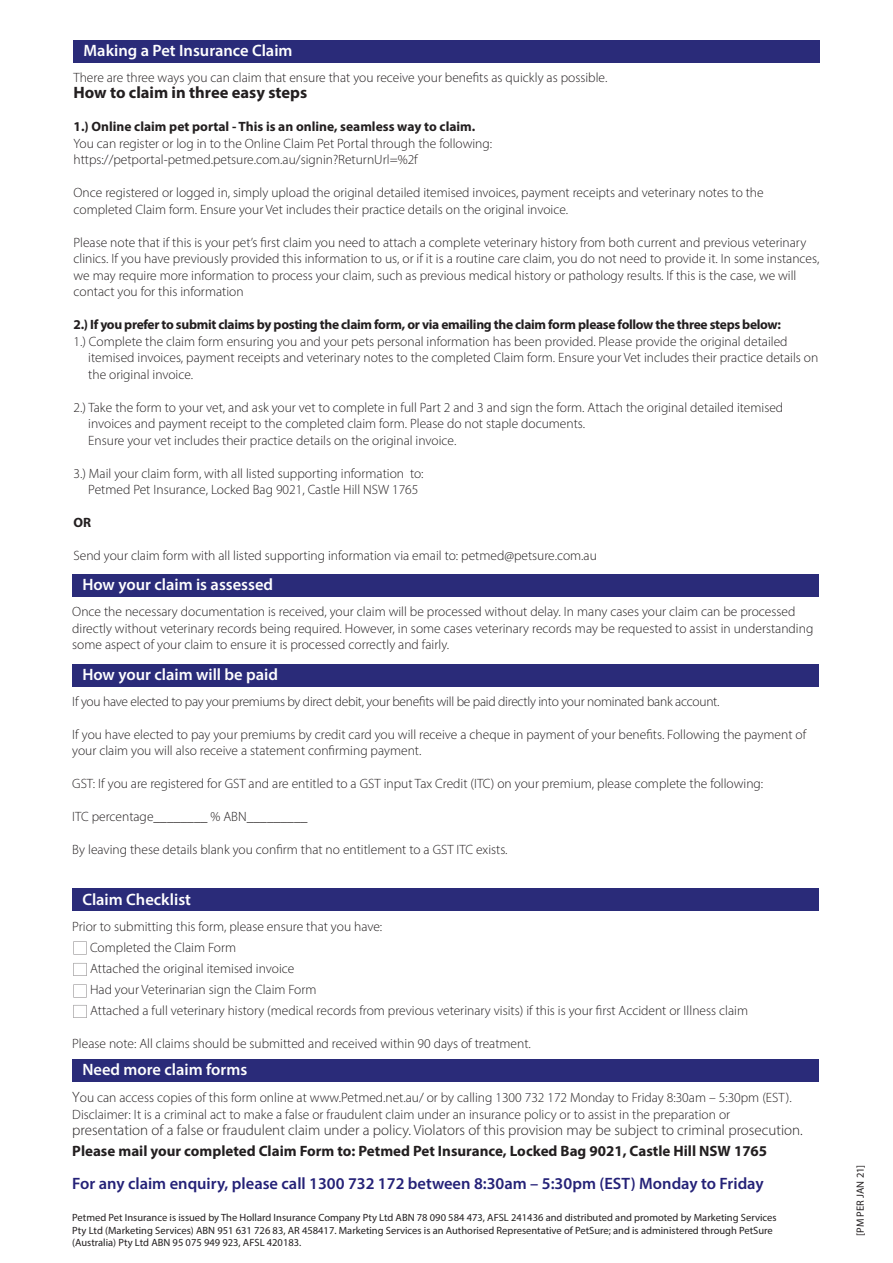
<style>
.page{position:relative;width:893px;height:1263px;background:#fff}
.page>*{position:absolute;margin:0;border:0;box-sizing:border-box;transform-origin:0 0}
.t1{font:600 16.5px "Myriad Pro";color:#fff}
.t2{font:600 16.5px "Myriad Pro";color:#242177}
.t3{font:700 16.5px "Myriad Pro";color:#231f20}
.t4{font:300 15px "Myriad Pro";color:#231f20}
.t5{font:700 15px "Myriad Pro";color:#231f20}
.t6{font:300 13.5px/16.5px "Myriad Pro";color:#231f20}
.t7{font:700 13.5px "Myriad Pro";letter-spacing:-.025em;color:#231f20}
.t8{font:300 13.5px "Myriad Pro";letter-spacing:-.02em;color:#231f20}
.t9{font:700 13.5px "Myriad Pro";color:#231f20}
.t10{font:10.5px/12.6px "Myriad Pro";color:#231f20}
.s1{font-size:15px}
</style>
<div class="page">
<svg style="left:74px;top:941px;width:13px;height:13px"></svg>
<svg style="left:74px;top:963px;width:13px;height:13px"></svg>
<svg style="left:74px;top:984px;width:13px;height:13px"></svg>
<svg style="left:74px;top:1005px;width:13px;height:13px"></svg>
<div style="left:74px;top:40px;width:746px;height:23px;background:#2a2b79"></div>
<div style="left:72px;top:574px;width:746px;height:23px;background:#2a2b79"></div>
<div style="left:72px;top:664px;width:746px;height:23px;background:#2a2b79"></div>
<div style="left:72px;top:888px;width:746px;height:23px;background:#2a2b79"></div>
<div style="left:72px;top:1059px;width:746px;height:23px;background:#2a2b79"></div>
<p class="t1" style="left:84px;top:40px;width:210px">Making a Pet Insurance Claim</p>
<p class="t6" style="left:74px;top:69px;width:535px">There are three ways you can claim that ensure that you receive your benefits as quickly as possible.</p>
<p class="t3" style="left:74px;top:82px;width:235px">How to claim in three easy steps</p>
<p class="t9" style="left:74px;top:118px;width:403px">1.) Online claim pet portal - This is an online, seamless way to claim.</p>
<p class="t6" style="left:74px;top:135px;width:420px">You can register or log in to the Online Claim Pet Portal through the following:</p>
<p class="t6" style="left:74px;top:151px;width:346px">https://petportal-petmed.petsure.com.au/signin?ReturnUrl=%2f</p>
<p class="t6" style="left:74px;top:184px;width:692px">Once registered or logged in, simply upload the original detailed itemised invoices, payment receipts and veterinary notes to the completed Claim form. Ensure your Vet includes their practice details on the original invoice.</p>
<p class="t6" style="left:74px;top:234px;width:747px">Please note that if this is your pet’s first claim you need to attach a complete veterinary history from both current and previous veterinary clinics. If you have previously provided this information to us, or if it is a routine care claim, you do not need to provide it. In some instances, we may require more information to process your claim, such as previous medical history or pathology results. If this is the case, we will contact you for this information</p>
<p class="t7" style="left:74px;top:316px;width:709px">2.) If you prefer to submit claims by posting the claim form, or via emailing the claim form please follow the three steps below:</p>
<p class="t6" style="left:88px;top:333px;width:732px;text-indent:-15px">1.) Complete the claim form ensuring you and your pets personal information has been provided. Please provide the original detailed itemised invoices, payment receipts and veterinary notes to the completed Claim form. Ensure your Vet includes their practice details on the original invoice.</p>
<p class="t6" style="left:88px;top:399px;width:696px;text-indent:-15px">2.) Take the form to your vet, and ask your vet to complete in full Part 2 and 3 and sign the form. Attach the original detailed itemised invoices and payment receipt to the completed claim form. Please do not staple documents.</p>
<p class="t6" style="left:88px;top:432px;width:370px">Ensure your vet includes their practice details on the original invoice.</p>
<p class="t6" style="left:88px;top:465px;width:337px;text-indent:-15px">3.) Mail your claim form, with all listed supporting information to:<br>Petmed Pet Insurance, Locked Bag 9021, Castle Hill NSW 1765</p>
<p class="t7" style="left:74px;top:514px;width:19px">OR</p>
<p class="t6" style="left:74px;top:547px;width:525px">Send your claim form with all listed supporting information via email to: petmed@petsure.com.au</p>
<p class="t1" style="left:82px;top:574px;width:192px">How your claim is assessed</p>
<p class="t6" style="left:72px;top:603px;width:743px">Once the necessary documentation is received, your claim will be processed without delay. In many cases your claim can be processed directly without veterinary records being required. However, in some cases veterinary records may be requested to assist in understanding some aspect of your claim to ensure it is processed correctly and fairly.</p>
<p class="t1" style="left:82px;top:664px;width:197px">How your claim will be paid</p>
<p class="t8" style="left:72px;top:693px;width:649px">If you have elected to pay your premiums by direct debit, your benefits will be paid directly into your nominated bank account.</p>
<p class="t6" style="left:72px;top:726px;width:735px">If you have elected to pay your premiums by credit card you will receive a cheque in payment of your benefits. Following the payment of your claim you will also receive a statement confirming payment.</p>
<p class="t6" style="left:72px;top:775px;width:692px">GST: If you are registered for GST and are entitled to a GST input Tax Credit (ITC) on your premium, please complete the following:</p>
<p class="t6" style="left:72px;top:808px;width:237px">ITC percentage________ % ABN_________</p>
<p class="t6" style="left:72px;top:841px;width:437px">By leaving these details blank you confirm that no entitlement to a GST ITC exists.</p>
<p class="t1" style="left:82px;top:889px;width:110px">Claim Checklist</p>
<p class="t6" style="left:72px;top:918px;width:312px">Prior to submitting this form, please ensure that you have:</p>
<p class="t6" style="left:90px;top:939px;width:148px">Completed the Claim Form</p>
<p class="t6" style="left:90px;top:960px;width:206px">Attached the original itemised invoice</p>
<p class="t6" style="left:90px;top:981px;width:228px">Had your Veterinarian sign the Claim Form</p>
<p class="t6" style="left:90px;top:1002px;width:659px">Attached a full veterinary history (medical records from previous veterinary visits) if this is your first Accident or Illness claim</p>
<p class="t6" style="left:72px;top:1035px;width:460px">Please note: All claims should be submitted and received within 90 days of treatment.</p>
<p class="t1" style="left:82px;top:1059px;width:166px">Need more claim forms</p>
<p class="t6" style="left:72px;top:1089px;width:721px"><span class="s1">Y</span>ou can access copies of this form online at www.Petmed.net.au/ or by calling 1300 732 172 Monday to Friday 8:30am – 5:30pm (EST).</p>
<p class="t6" style="left:72px;top:1106px;width:659px">Disclaimer: It is a criminal act to make a false or fraudulent claim under an insurance policy or to assist in the preparation or</p>
<p class="t4" style="left:72px;top:1121px;width:732px">presentation of a false or fraudulent claim under a policy. Violators of this provision may be subject to criminal prosecution.</p>
<p class="t5" style="left:72px;top:1141px;width:696px">Please mail your completed Claim Form to: Petmed Pet Insurance, Locked Bag 9021, Castle Hill NSW 1765</p>
<p class="t2" style="left:72px;top:1173px;width:693px">For any claim enquiry, please call 1300 732 172 between 8:30am – 5:30pm (EST) Monday to Friday</p>
<p class="t10" style="left:72px;top:1211px;width:706px">Petmed Pet Insurance is issued by The Hollard Insurance Company Pty Ltd ABN 78 090 584 473, AFSL 241436 and distributed and promoted by Marketing Services<br>Pty Ltd (Marketing Services) ABN 951 631 726 83, AR 458417. Marketing Services is an Authorised Representative of PetSure; and is administered through PetSure (Australia) Pty Ltd ABN 95 075 949 923, AFSL 420183.</p>
<p class="t10" style="left:854px;top:1235px;width:72px;rotate:-90deg">[PM PER JAN 21]</p>
</div>
